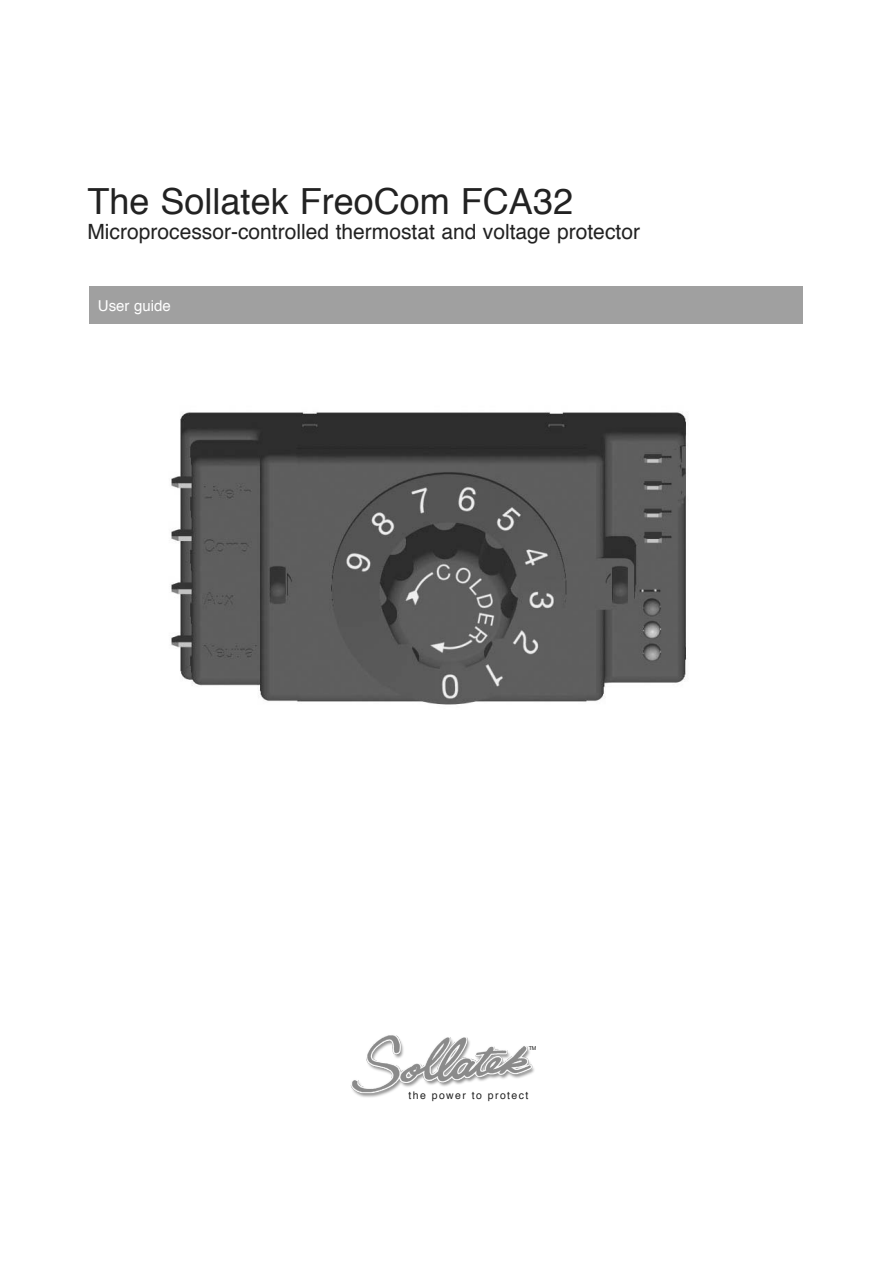
<style>
.page{position:relative;width:892px;height:1271px;background:#fff}
.page>*{position:absolute;margin:0;border:0;box-sizing:border-box;transform-origin:0 0}
.t1{font:36px "Helvetica";color:#222}
.t2{font:21px "Helvetica";color:#222}
.t3{font:15px "Helvetica";color:#fff}
.t4{font:10.5px "Helvetica";color:#222}
.t5{font:5.4px "Helvetica";color:#222}
</style>
<div class="page">
<img style="left:171px;top:412px;width:516px;height:293px">
<div style="left:89px;top:286px;width:713px;height:38px;background:#a0a0a0"></div>
<img style="left:350px;top:1035px;width:184px;height:63px">
<h1 class="t1" style="left:87px;top:173px;width:487px">The Sollatek FreoCom FCA32</h1>
<p class="t2" style="left:87px;top:215px;width:554px">Microprocessor-controlled thermostat and voltage protector</p>
<p class="t3" style="left:98px;top:294px;width:74px">User guide</p>
<p class="t5" style="left:528px;top:1043px;width:9px">TM</p>
<p class="t4" style="left:408px;top:1087px;width:121px">the power to protect</p>
</div>
